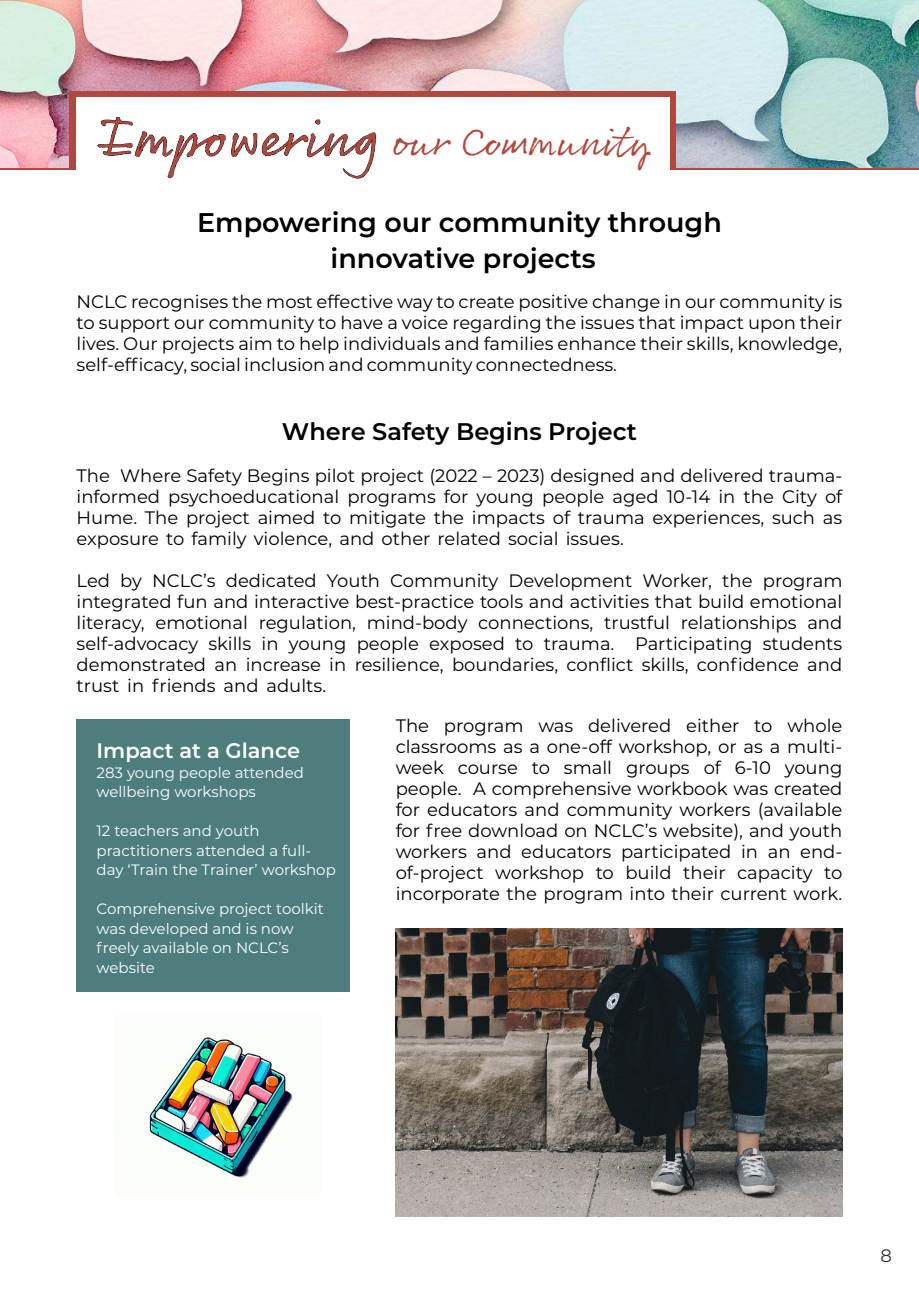
<style>
.page{position:relative;width:919px;height:1289px;background:#fff}
.page>*{position:absolute;margin:0;border:0;box-sizing:border-box;transform-origin:0 0}
.Headline_1{font:42px "Rollerscript Rough";color:#b1473d}
.Body_Text{font:600 27px "Montserrat";color:#000}
.Body_Text-2{font:600 24px "Montserrat";color:#000}
.Body_Text-3{font:600 21px "Montserrat";color:#fff}
.All_paras{font:18px/21px "Montserrat";color:#000;text-align:justify}
.t1{font:18px "Montserrat";color:#312f30}
.Body_Text-4{font:15px/19.5px "Montserrat";color:#fff}
.s1{font-size:57px;color:#231f20}
</style>
<div class="page">
<hr style="left:0;top:167px;width:918px;height:3px;background:#b1473d">
<img style="left:0;top:0;width:918px;height:168px">
<div style="left:77px;top:719px;width:273px;height:272px;background:#4d7d7d"></div>
<svg style="left:69px;top:91px;width:606px;height:77px;background:#bb6058"></svg>
<div style="left:77px;top:98px;width:592px;height:92px;background:#fff"></div>
<img style="left:395px;top:928px;width:447px;height:288px">
<img style="left:148px;top:1037px;width:145px;height:141px">
<p class="Headline_1" style="left:99px;top:115px;width:555px"><span class="s1">Empowering</span> our Community</p>
<p class="Body_Text" style="left:197px;top:204px;width:526px">Empowering our community through</p>
<p class="Body_Text" style="left:330px;top:240px;width:267px">innovative projects</p>
<p class="All_paras" style="left:77px;top:291px;width:767px">NCLC recognises the most effective way to create positive change in our community is to support our community to have a voice regarding the issues that impact upon their lives. Our projects aim to help individuals and families enhance their skills, knowledge, self-efficacy, social inclusion and community connectedness.</p>
<p class="Body_Text-2" style="left:282px;top:414px;width:356px">Where Safety Begins Project</p>
<p class="All_paras" style="left:77px;top:464px;width:767px">The Where Safety Begins pilot project (2022 – 2023) designed and delivered trauma&shy;informed psychoeducational programs for young people aged 10-14 in the City of Hume. The project aimed to mitigate the impacts of trauma experiences, such as exposure to family violence, and other related social issues.</p>
<p class="All_paras" style="left:77px;top:569px;width:767px">Led by NCLC’s dedicated Youth Community Development Worker, the program integrated fun and interactive best-practice tools and activities that build emotional literacy, emotional regulation, mind-body connections, trustful relationships and self-advocacy skills in young people exposed to trauma. Participating students demonstrated an increase in resilience, boundaries, conflict skills, confidence and trust in friends and adults.</p>
<p class="Body_Text-3" style="left:96px;top:736px;width:205px">Impact at a Glance</p>
<p class="Body_Text-4" style="left:96px;top:762px;width:209px">283 young people attended wellbeing workshops</p>
<p class="Body_Text-4" style="left:96px;top:820px;width:241px">12 teachers and youth practitioners attended a full&shy;day ‘Train the Trainer’ workshop</p>
<p class="Body_Text-4" style="left:96px;top:898px;width:229px">Comprehensive project toolkit was developed and is now freely available on NCLC’s website</p>
<p class="All_paras" style="left:395px;top:714px;width:448px">The program was delivered either to whole classrooms as a one-off workshop, or as a multi&shy;week course to small groups of 6-10 young people. A comprehensive workbook was created for educators and community workers (available for free download on NCLC’s website), and youth workers and educators participated in an end&shy;of-project workshop to build their capacity to incorporate the program into their current work.</p>
<p class="t1" style="left:880px;top:1242px;width:13px">8</p>
</div>
